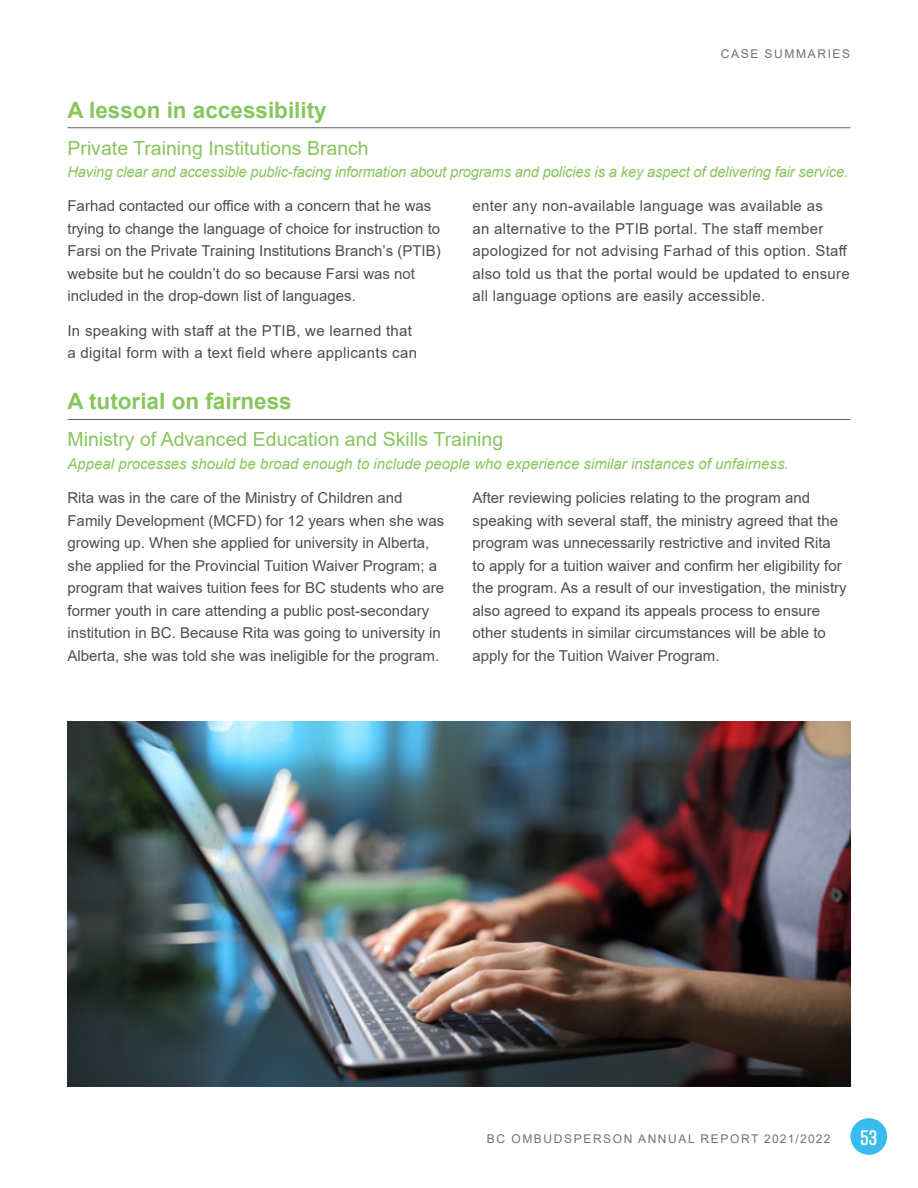
<style>
.page{position:relative;width:918px;height:1188px;background:#fff}
.page>*{position:absolute;margin:0;border:0;box-sizing:border-box;transform-origin:0 0}
.t1{font:700 22.5px "Arial";color:#87c65d}
.t2{font:600 21px "Rift Soft";color:#fff}
.t3{font:19.5px "Arial";color:#87c65d}
.t4{font:15px/22.5px "Arial";color:#504d4d}
.t5{font:15px/22.5px "Arial";letter-spacing:.02em;color:#504d4d}
.t6{font:italic 15px "Arial";letter-spacing:-.01em;color:#87c65d}
.t7{font:12px "Arial";letter-spacing:.135em;color:#737171}
</style>
<div class="page">
<div style="left:851px;top:1118px;width:36px;height:37px;background:#39bced;border-radius:50%"></div>
<hr style="left:68px;top:127px;width:782px;height:1px;background:#616162">
<hr style="left:68px;top:419px;width:782px;height:1px;background:#616162">
<img style="left:68px;top:722px;width:782px;height:365px">
<p class="t7" style="left:721px;top:46px;width:131px">CASE SUMMARIES</p>
<h1 class="t1" style="left:68px;top:94px;width:261px">A lesson in accessibility</h1>
<h3 class="t3" style="left:68px;top:134px;width:303px">Private Training Institutions Branch</h3>
<p class="t6" style="left:68px;top:162px;width:782px">Having clear and accessible public-facing information about programs and policies is a key aspect of delivering fair service.</p>
<p class="t4" style="left:68px;top:195px;width:375px">Farhad contacted our office with a concern that he was trying to change the language of choice for instruction to Farsi on the Private Training Institutions Branch’s (PTIB) website but he couldn’t do so because Farsi was not included in the drop-down list of languages.</p>
<p class="t5" style="left:68px;top:319px;width:351px">In speaking with staff at the PTIB, we learned that a digital form with a text field where applicants can</p>
<p class="t5" style="left:472px;top:195px;width:379px">enter any non-available language was available as<br>an alternative to the PTIB portal. The staff member apologized for not advising Farhad of this option. Staff also told us that the portal would be updated to ensure all language options are easily accessible.</p>
<h1 class="t1" style="left:68px;top:386px;width:226px">A tutorial on fairness</h1>
<h3 class="t3" style="left:68px;top:426px;width:437px">Ministry of Advanced Education and Skills Training</h3>
<p class="t6" style="left:68px;top:454px;width:723px">Appeal processes should be broad enough to include people who experience similar instances of unfairness.</p>
<p class="t4" style="left:68px;top:486px;width:378px">Rita was in the care of the Ministry of Children and Family Development (MCFD) for 12 years when she was growing up. When she applied for university in Alberta, she applied for the Provincial Tuition Waiver Program; a program that waives tuition fees for BC students who are former youth in care attending a public post-secondary institution in BC. Because Rita was going to university in Alberta, she was told she was ineligible for the program.</p>
<p class="t4" style="left:472px;top:486px;width:376px">After reviewing policies relating to the program and speaking with several staff, the ministry agreed that the program was unnecessarily restrictive and invited Rita to apply for a tuition waiver and confirm her eligibility for the program. As a result of our investigation, the ministry also agreed to expand its appeals process to ensure other students in similar circumstances will be able to apply for the Tuition Waiver Program.</p>
<p class="t7" style="left:487px;top:1130px;width:345px">BC OMBUDSPERSON ANNUAL REPORT 2021/2022</p>
<h2 class="t2" style="left:860px;top:1122px;width:19px">53</h2>
</div>
